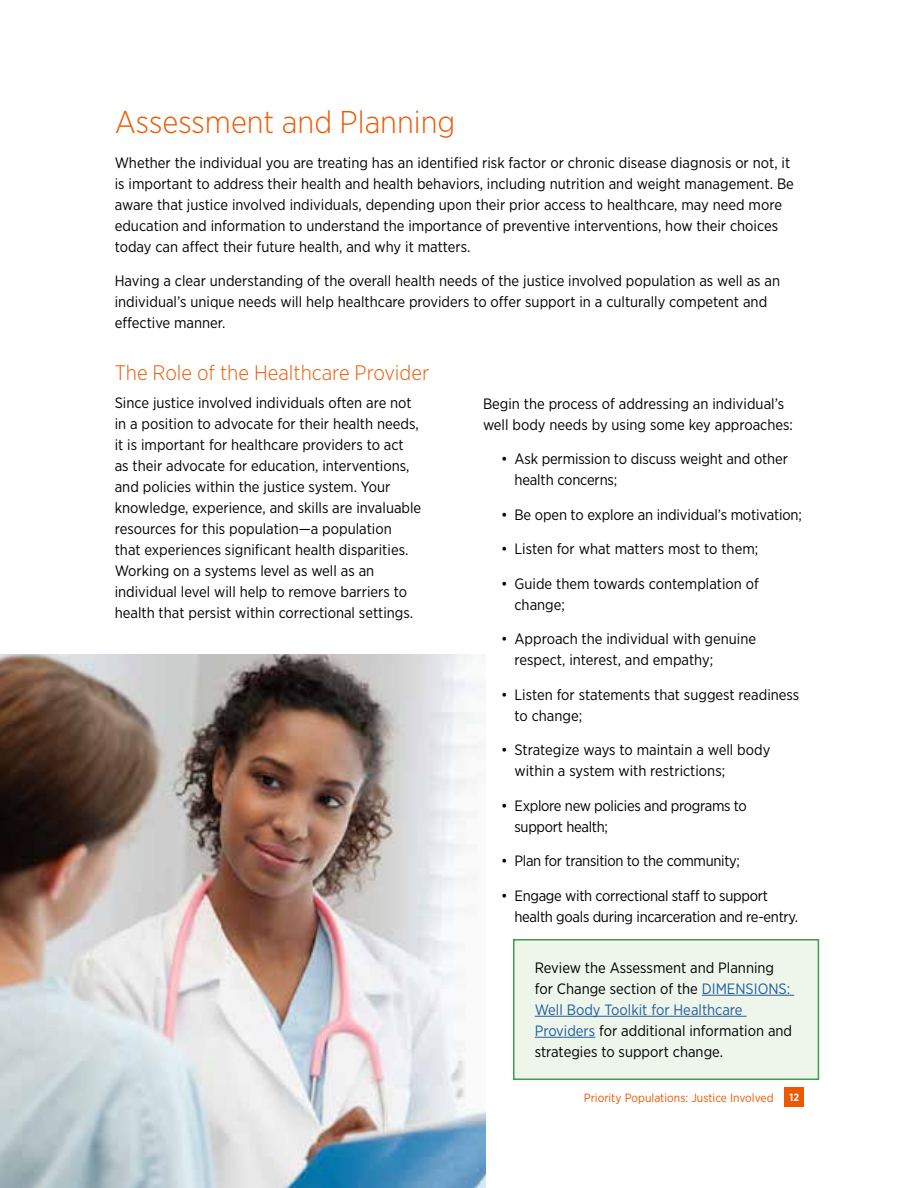
<style>
.page{position:relative;width:918px;height:1188px;background:#fff}
.page>*{position:absolute;margin:0;border:0;box-sizing:border-box;transform-origin:0 0}
.t1{font:300 31.5px "Gotham Narrow";color:#ee5800}
.t2{font:300 21px "Gotham Narrow";color:#ee5800}
.t3{font:15px/21px "Gotham Narrow";color:#000}
.t4{font:15px/21px "Gotham Narrow";letter-spacing:-.02em;color:#000}
.t5{font:12px "Gotham Narrow";color:#ee5800}
.t6{font:700 10.5px "Gotham Narrow";color:#fff}
.s1{color:#215e9e}
</style>
<div class="page">
<div style="left:785px;top:1088px;width:19px;height:19px;background:#ee5800"></div>
<img style="left:0;top:654px;width:486px;height:534px">
<div style="left:514px;top:940px;width:304px;height:139px;background:#eef5eb"></div>
<hr style="left:702px;top:995px;width:92px;height:1px;background:#215e9e">
<hr style="left:535px;top:1016px;width:212px;height:1px;background:#215e9e">
<hr style="left:535px;top:1037px;width:60px;height:1px;background:#215e9e">
<div style="left:513px;top:939px;width:306px;height:141px;border:2px solid #3e9e4c"></div>
<h1 class="t1" style="left:115px;top:103px;width:342px">Assessment and Planning</h1>
<p class="t3" style="left:115px;top:152px;width:681px">Whether the individual you are treating has an identified risk factor or chronic disease diagnosis or not, it is important to address their health and health behaviors, including nutrition and weight management. Be aware that justice involved individuals, depending upon their prior access to healthcare, may need more education and information to understand the importance of preventive interventions, how their choices today can affect their future health, and why it matters.</p>
<p class="t3" style="left:115px;top:270px;width:667px">Having a clear understanding of the overall health needs of the justice involved population as well as an individual’s unique needs will help healthcare providers to offer support in a culturally competent and effective manner.</p>
<h2 class="t2" style="left:115px;top:360px;width:316px">The Role of the Healthcare Provider</h2>
<p class="t3" style="left:115px;top:392px;width:308px">Since justice involved individuals often are not in a position to advocate for their health needs, it is important for healthcare providers to act as their advocate for education, interventions, and policies within the justice system. Your knowledge, experience, and skills are invaluable resources for this population—a population that experiences significant health disparities.<br>Working on a systems level as well as an individual level will help to remove barriers to health that persist within correctional settings.</p>
<p class="t3" style="left:483px;top:393px;width:312px">Begin the process of addressing an individual’s well body needs by using some key approaches:</p>
<p class="t3" style="left:514px;top:448px;width:275px;text-indent:-14px">• Ask permission to discuss weight and other health concerns;</p>
<p class="t3" style="left:501px;top:504px;width:302px">• Be open to explore an individual’s motivation;</p>
<p class="t3" style="left:501px;top:538px;width:259px">• Listen for what matters most to them;</p>
<p class="t3" style="left:514px;top:573px;width:246px;text-indent:-14px">• Guide them towards contemplation of change;</p>
<p class="t3" style="left:514px;top:628px;width:243px;text-indent:-14px">• Approach the individual with genuine respect, interest, and empathy;</p>
<p class="t3" style="left:514px;top:684px;width:286px;text-indent:-14px">• Listen for statements that suggest readiness to change;</p>
<p class="t3" style="left:514px;top:739px;width:257px;text-indent:-14px">• Strategize ways to maintain a well body within a system with restrictions;</p>
<p class="t4" style="left:514px;top:795px;width:234px;text-indent:-14px">• Explore new policies and programs to support health;</p>
<p class="t4" style="left:501px;top:850px;width:241px">• Plan for transition to the community;</p>
<p class="t4" style="left:514px;top:885px;width:285px;text-indent:-14px">• Engage with correctional staff to support health goals during incarceration and re-entry.</p>
<p class="t3" style="left:535px;top:957px;width:259px">Review the Assessment and Planning for Change section of the <span class="s1">DIMENSIONS:<br>Well Body Toolkit for Healthcare Providers</span> for additional information and strategies to support change.</p>
<p class="t5" style="left:584px;top:1090px;width:191px">Priority Populations: Justice Involved</p>
<p class="t6" style="left:789px;top:1091px;width:11px">12</p>
</div>
